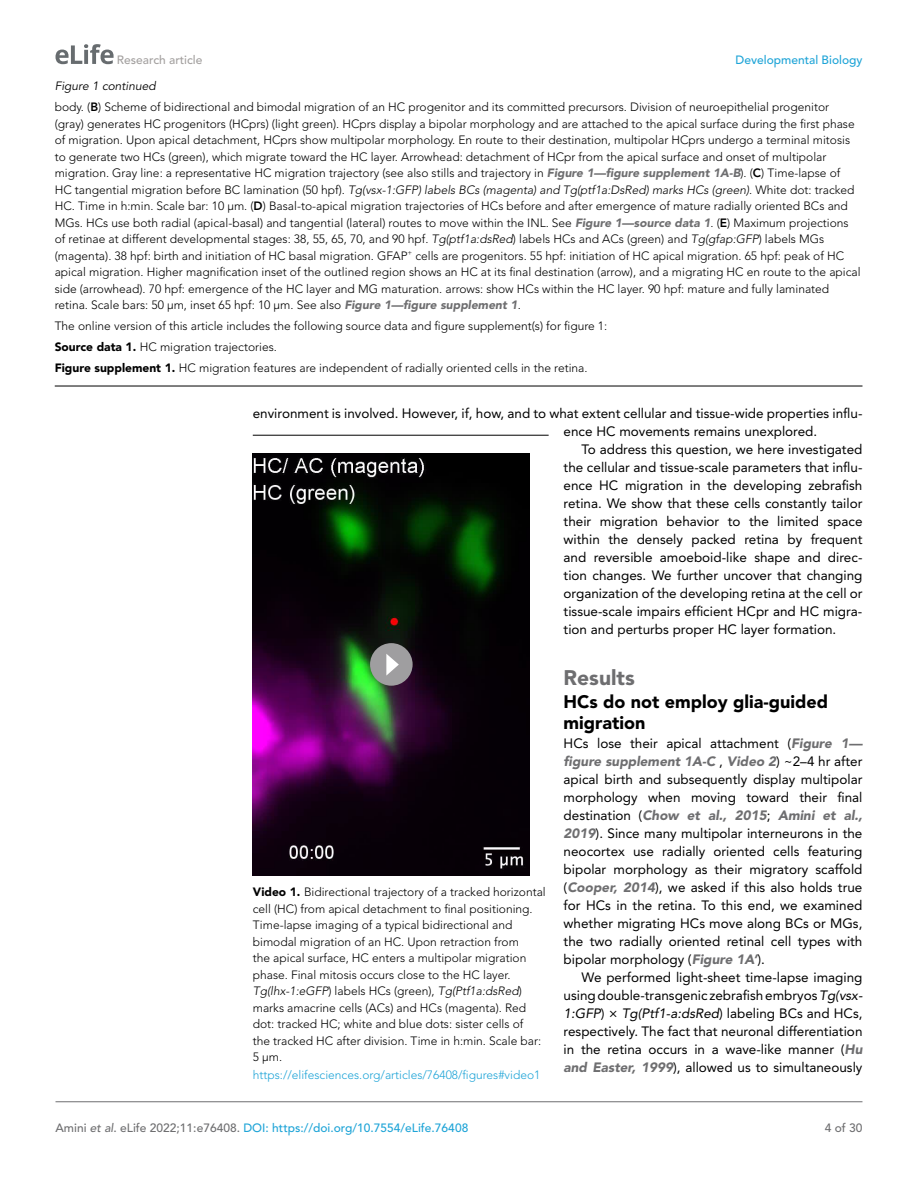
<style>
.page{position:relative;width:918px;height:1188px;background:#fff}
.page>*{position:absolute;margin:0;border:0;box-sizing:border-box;transform-origin:0 0}
.t1{font:900 21px "Avenir LT Std";color:#6e6e70}
.t2{font:900 18px/21px "Avenir LT Std";color:#000}
.t3{font:13.5px/18px "Avenir LT Std";color:#000;text-align:justify}
.t4{font:300 12px/16.5px "Avenir LT Std";color:#000}
.t5{font:500 12px "Avenir LT Std";color:#1ea4d7}
.t6{font:300 12px "Avenir LT Std";color:#1ea4d7}
.t7{font:italic 12px "Avenir LT Std";color:#000}
.t8{font:500 12px "Avenir LT Std";color:#a3a09f}
.t9{font:500 12px "Avenir LT Std";color:#6e6e70}
.s1{font-weight:800}
.s2{font-weight:900;font-style:italic;color:#6e6e70}
.s3{font-style:italic}
.s4{font-weight:900}
.s5{color:#6e6e70}
.s6{font-style:italic;color:#6e6e70}
</style>
<div class="page">
<svg style="left:56px;top:44px;width:58px;height:20px"></svg>
<hr style="left:56px;top:1101px;width:806px;height:1px;background:#6e6e70">
<hr style="left:55px;top:386px;width:807px;height:1px;background:#000">
<hr style="left:253px;top:435px;width:296px;height:1px;background:#000">
<img style="left:253px;top:454px;width:277px;height:421px">
<div style="left:370px;top:643px;width:43px;height:43px;background:#9f9ea0;border-radius:50%"></div>
<svg style="left:386px;top:654px;width:13px;height:22px"></svg>
<p class="t8" style="left:117px;top:53px;width:87px">Research article</p>
<p class="t5" style="left:736px;top:53px;width:128px">Developmental Biology</p>
<p class="t7" style="left:55px;top:79px;width:103px">Figure 1 continued</p>
<p class="t4" style="left:55px;top:99px;width:807px">body. (<span class="s1">B</span>) Scheme of bidirectional and bimodal migration of an HC progenitor and its committed precursors. Division of neuroepithelial progenitor (gray) generates HC progenitors (HCprs) (light green). HCprs display a bipolar morphology and are attached to the apical surface during the first phase of migration. Upon apical detachment, HCprs show multipolar morphology. En route to their destination, multipolar HCprs undergo a terminal mitosis to generate two HCs (green), which migrate toward the HC layer. Arrowhead: detachment of HCpr from the apical surface and onset of multipolar migration. Gray line: a representative HC migration trajectory (see also stills and trajectory in <span class="s2">Figure 1—figure supplement 1A-B</span>). (<span class="s1">C</span>) Time-lapse of<br>HC tangential migration before BC lamination (50 hpf). <span class="s3">Tg(vsx-1:GFP) labels BCs (magenta) and Tg(ptf1a:DsRed) marks HCs (green)</span>. White dot: tracked HC. Time in h:min. Scale bar: 10 μm. (<span class="s1">D</span>) Basal-to-apical migration trajectories of HCs before and after emergence of mature radially oriented BCs and MGs. HCs use both radial (apical-basal) and tangential (lateral) routes to move within the INL. See <span class="s2">Figure 1—source data 1</span>. (<span class="s1">E</span>) Maximum projections of retinae at different developmental stages: 38, 55, 65, 70, and 90 hpf. <span class="s3">Tg(ptf1a:dsRed</span>) labels HCs and ACs (green) and <span class="s3">Tg(gfap:GFP</span>) labels MGs (magenta). 38 hpf: birth and initiation of HC basal migration. GFAP<sup>+</sup> cells are progenitors. 55 hpf: initiation of HC apical migration. 65 hpf: peak of HC apical migration. Higher magnification inset of the outlined region shows an HC at its final destination (arrow), and a migrating HC en route to the apical side (arrowhead). 70 hpf: emergence of the HC layer and MG maturation. arrows: show HCs within the HC layer. 90 hpf: mature and fully laminated retina. Scale bars: 50 μm, inset 65 hpf: 10 μm. See also <span class="s2">Figure 1—figure supplement 1</span>.</p>
<p class="t4" style="left:55px;top:316px;width:554px;line-height:21px">The online version of this article includes the following source data and figure supplement(s) for figure 1:<br><span class="s4">Source data 1.</span> HC migration trajectories.<br><span class="s4">Figure supplement 1.</span> HC migration features are independent of radially oriented cells in the retina.</p>
<p class="t3" style="left:564px;top:405px;width:300px;text-indent:-311px">environment is involved. However, if, how, and to what extent cellular and tissue-wide properties influ&shy;ence HC movements remains unexplored.</p>
<p class="t3" style="left:564px;top:441px;width:300px;text-indent:18px">To address this question, we here investigated the cellular and tissue-scale parameters that influ&shy;ence HC migration in the developing zebrafish retina. We show that these cells constantly tailor their migration behavior to the limited space within the densely packed retina by frequent and reversible amoeboid-like shape and direc&shy;tion changes. We further uncover that changing organization of the developing retina at the cell or tissue-scale impairs efficient HCpr and HC migra&shy;tion and perturbs proper HC layer formation.</p>
<h1 class="t1" style="left:564px;top:665px;width:73px">Results</h1>
<h2 class="t2" style="left:564px;top:691px;width:266px">HCs do not employ glia-guided migration</h2>
<p class="t3" style="left:564px;top:735px;width:300px">HCs lose their apical attachment (<span class="s2">Figure 1— figure supplement 1A-C</span> , <span class="s2">Video 2</span>) ~2–4 hr after apical birth and subsequently display multipolar morphology when moving toward their final destination (<span class="s2">Chow et al., 2015</span>; <span class="s2">Amini et al., 2019</span>). Since many multipolar interneurons in the neocortex use radially oriented cells featuring bipolar morphology as their migratory scaffold (<span class="s2">Cooper, 2014</span>), we asked if this also holds true for HCs in the retina. To this end, we examined whether migrating HCs move along BCs or MGs, the two radially oriented retinal cell types with bipolar morphology (<span class="s2">Figure 1A’</span>).</p>
<p class="t3" style="left:564px;top:969px;width:300px;text-indent:18px">We performed light-sheet time-lapse imaging using double-transgenic zebrafish embryos <span class="s3">Tg(vsx-1:GFP</span>) × <span class="s3">Tg(Ptf1-a:dsRed</span>) labeling BCs and HCs, respectively. The fact that neuronal differentiation in the retina occurs in a wave-like manner (<span class="s2">Hu and Easter, 1999</span>), allowed us to simultaneously</p>
<p class="t4" style="left:253px;top:884px;width:295px"><span class="s4">Video 1.</span> Bidirectional trajectory of a tracked horizontal cell (HC) from apical detachment to final positioning.<br>Time-lapse imaging of a typical bidirectional and bimodal migration of an HC. Upon retraction from<br>the apical surface, HC enters a multipolar migration phase. Final mitosis occurs close to the HC layer.<br><span class="s3">Tg(lhx-1:eGFP</span>) labels HCs (green), <span class="s3">Tg(Ptf1a:dsRed</span>) marks amacrine cells (ACs) and HCs (magenta). Red dot: tracked HC; white and blue dots: sister cells of<br>the tracked HC after division. Time in h:min. Scale bar:<br>5 µm.</p>
<p class="t6" style="left:253px;top:1068px;width:289px">https://elifesciences.org/articles/76408/figures#video1</p>
<p class="t5" style="left:56px;top:1121px;width:414px"><span class="s5">Amini</span> <span class="s6">et al</span><span class="s5">. eLife 2022;11:e76408.</span> DOI: https://doi.org/10.7554/eLife.76408</p>
<p class="t9" style="left:825px;top:1121px;width:39px">4 of 30</p>
</div>
